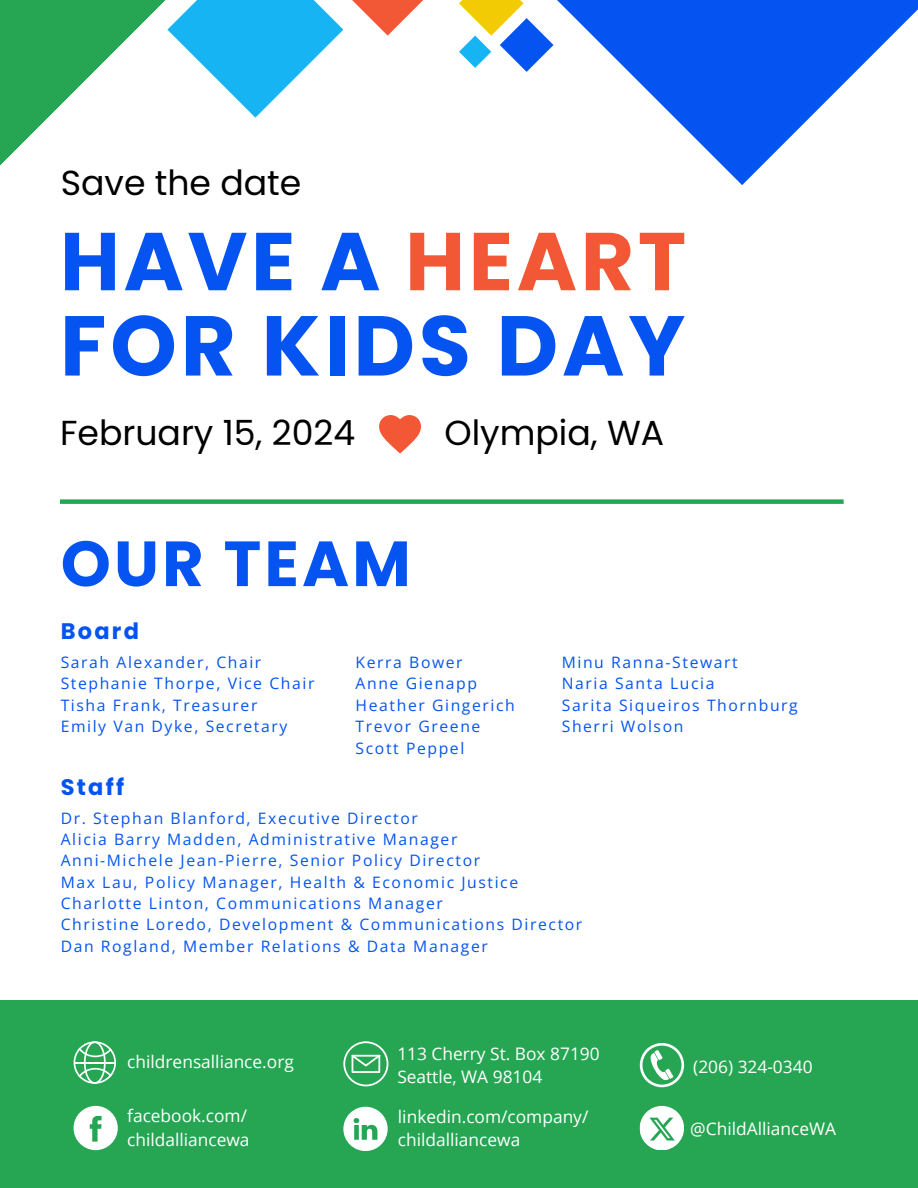
<style>
.page{position:relative;width:918px;height:1188px;background:#fff}
.page>*{position:absolute;margin:0;border:0;box-sizing:border-box;transform-origin:0 0}
.t1{font:700 84.75px "Poppins";letter-spacing:.045em;color:#0554f2}
.t2{font:700 81.9px "Poppins";letter-spacing:.045em;color:#0554f2}
.t3{font:700 63.75px "Poppins";letter-spacing:.05em;color:#0554f2}
.t4{font:34.65px "Poppins";color:#000}
.t5{font:700 22.5px "Poppins";letter-spacing:.1em;color:#0554f2}
.t6{font:17.4px "Open Sans";color:#fff}
.t7{font:15.75px/21.3px "Open Sans";letter-spacing:.1em;color:#0554f2}
.s1{color:#f25835}
</style>
<div class="page">
<svg style="left:491px;top:0;width:427px;height:185px"></svg>
<svg style="left:352px;top:0;width:71px;height:36px"></svg>
<svg style="left:459px;top:0;width:65px;height:36px;fill:#f2cb05"></svg>
<svg style="left:459px;top:36px;width:32px;height:32px"></svg>
<svg style="left:500px;top:18px;width:54px;height:54px"></svg>
<div style="left:0;top:1001px;width:918px;height:187px;background:#26a653"></div>
<svg style="left:74px;top:1041px;width:42px;height:43px"></svg>
<hr style="left:74px;top:1062px;width:41px;height:1px;background:#fff">
<svg style="left:640px;top:1043px;width:44px;height:44px"></svg>
<svg style="left:640px;top:1106px;width:44px;height:44px"></svg>
<svg style="left:343px;top:1107px;width:45px;height:44px"></svg>
<svg style="left:74px;top:1106px;width:44px;height:44px"></svg>
<svg style="left:343px;top:1041px;width:45px;height:45px"></svg>
<svg style="left:379px;top:415px;width:42px;height:38px"></svg>
<svg style="left:0;top:0;width:343px;height:165px"></svg>
<div style="left:60px;top:499px;width:784px;height:5px;background:#26a653"></div>
<div style="left:640px;top:1107px;width:43px;height:43px;background:#fff;border-radius:50%"></div>
<img style="left:649px;top:1117px;width:26px;height:24px">
<p class="t4" style="left:61px;top:159px;width:242px">Save the date</p>
<p class="t2" style="left:60px;top:204px;width:628px">HAVE A <span class="s1">HEART</span></p>
<p class="t1" style="left:60px;top:287px;width:627px">FOR KIDS DAY</p>
<p class="t4" style="left:60px;top:409px;width:297px">February 15, 2024</p>
<p class="t4" style="left:444px;top:409px;width:221px">Olympia, WA</p>
<p class="t3" style="left:61px;top:519px;width:352px">OUR TEAM</p>
<p class="t5" style="left:61px;top:616px;width:80px">Board</p>
<p class="t7" style="left:61px;top:651px;width:255px">Sarah Alexander, Chair<br>Stephanie Thorpe, Vice Chair</p>
<p class="t7" style="left:61px;top:694px;width:198px">Tisha Frank, Treasurer</p>
<p class="t7" style="left:61px;top:715px;width:228px">Emily Van Dyke, Secretary</p>
<p class="t7" style="left:356px;top:651px;width:109px">Kerra Bower</p>
<p class="t7" style="left:356px;top:673px;width:123px">Anne Gienapp</p>
<p class="t7" style="left:356px;top:694px;width:161px">Heather Gingerich</p>
<p class="t7" style="left:356px;top:715px;width:126px">Trevor Greene</p>
<p class="t7" style="left:356px;top:737px;width:110px">Scott Peppel</p>
<p class="t5" style="left:61px;top:771px;width:65px">Staff</p>
<p class="t7" style="left:562px;top:651px;width:178px">Minu Ranna-Stewart</p>
<p class="t7" style="left:562px;top:673px;width:154px">Naria Santa Lucia</p>
<p class="t7" style="left:562px;top:694px;width:238px">Sarita Siqueiros Thornburg</p>
<p class="t7" style="left:562px;top:715px;width:123px">Sherri Wolson</p>
<p class="t7" style="left:61px;top:807px;width:359px">Dr. Stephan Blanford, Executive Director</p>
<p class="t7" style="left:61px;top:828px;width:398px">Alicia Barry Madden, Administrative Manager</p>
<p class="t7" style="left:61px;top:850px;width:421px">Anni-Michele Jean-Pierre, Senior Policy Director</p>
<p class="t7" style="left:61px;top:871px;width:459px">Max Lau, Policy Manager, Health &amp; Economic Justice</p>
<p class="t7" style="left:61px;top:892px;width:384px">Charlotte Linton, Communications Manager</p>
<p class="t7" style="left:61px;top:914px;width:523px">Christine Loredo, Development &amp; Communications Director</p>
<p class="t7" style="left:61px;top:935px;width:429px">Dan Rogland, Member Relations &amp; Data Manager</p>
<p class="t6" style="left:397px;top:1041px;width:204px">113 Cherry St. Box 87190</p>
<p class="t6" style="left:397px;top:1064px;width:146px">Seattle, WA 98104</p>
<p class="t6" style="left:127px;top:1050px;width:168px">childrensalliance.org</p>
<p class="t6" style="left:693px;top:1054px;width:121px">(206) 324-0340</p>
<p class="t6" style="left:398px;top:1104px;width:192px">linkedin.com/company/</p>
<p class="t6" style="left:398px;top:1128px;width:124px">childalliancewa</p>
<p class="t6" style="left:127px;top:1104px;width:121px">facebook.com/</p>
<p class="t6" style="left:127px;top:1127px;width:124px">childalliancewa</p>
<p class="t6" style="left:690px;top:1116px;width:147px">@ChildAllianceWA</p>
</div>
